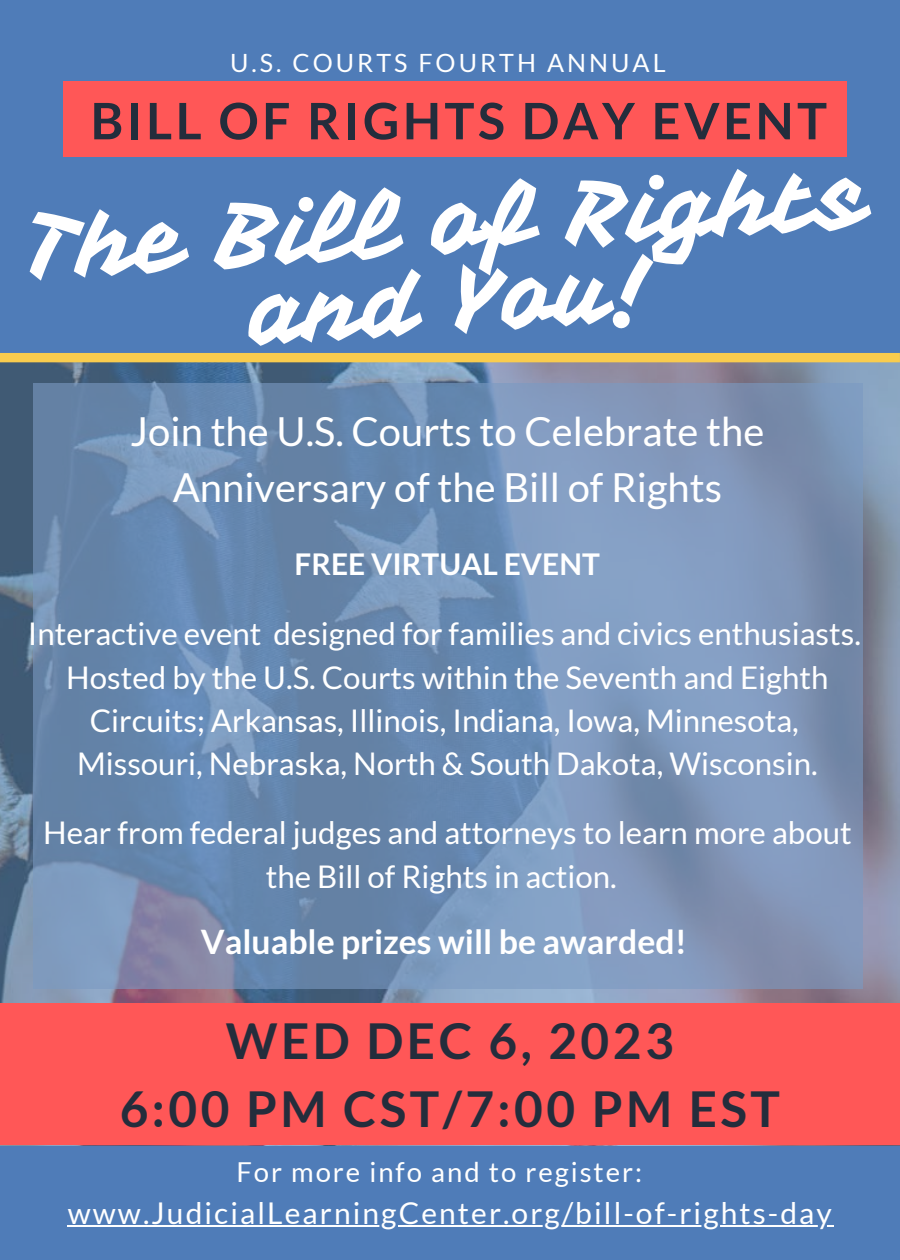
<style>
.page{position:relative;width:900px;height:1260px;background:#4f7cb8}
.page>*{position:absolute;margin:0;border:0;box-sizing:border-box;transform-origin:0 0}
.t1{font:91px/79.2px "Vampiro One";color:#fff;text-align:center}
.t2{font:700 50.25px "Lato";letter-spacing:.07em;color:#242d3c}
.t3{font:700 49.5px "Lato";letter-spacing:.07em;color:#242d3c}
.t4{font:40px/55.5px "Lato";color:#fff;text-align:center}
.t5{font:700 33.75px "Lato";color:#fff}
.t6{font:31.25px/43.2px "Lato";color:#fff;text-align:center}
.t7{font:30px "Lato";letter-spacing:.07em;color:#fff}
.t8{font:700 30px "Lato";color:#fff}
.t9{font:27.5px "Lato";letter-spacing:.07em;color:#fff}
.t10{font:25.25px "Lato";letter-spacing:.12em;color:#fff}
</style>
<div class="page">
<div style="left:64px;top:81px;width:783px;height:75px;background:#ff5757"></div>
<img style="left:0;top:362px;width:900px;height:783px">
<div style="left:0;top:1004px;width:900px;height:140px;background:#ff5757"></div>
<div style="left:0;top:353px;width:900px;height:9px;background:#f9cc4e"></div>
<svg style="left:33px;top:383px;width:829px;height:606px;background:#738fb4"></svg>
<hr style="left:68px;top:1225px;width:766px;height:2px;background:#fff">
<p class="t10" style="left:230px;top:47px;width:437px">U.S. COURTS FOURTH ANNUAL</p>
<p class="t2" style="left:91px;top:90px;width:738px">BILL OF RIGHTS DAY EVENT</p>
<p class="t1" style="left:24px;top:212px;width:844px;rotate:-4deg">The Bill of Rights and You!</p>
<p class="t4" style="left:131px;top:403px;width:635px">Join the U.S. Courts to Celebrate the<br>Anniversary of the Bill of Rights</p>
<p class="t8" style="left:295px;top:545px;width:307px">FREE VIRTUAL EVENT</p>
<p class="t6" style="left:28px;top:612px;width:835px">Interactive event designed for families and civics enthusiasts.</p>
<p class="t6" style="left:66px;top:655px;width:764px">Hosted by the U.S. Courts within the Seventh and Eighth<br>Circuits; Arkansas, Illinois, Indiana, Iowa, Minnesota,</p>
<p class="t6" style="left:77px;top:742px;width:742px">Missouri, Nebraska, North &amp; South Dakota, Wisconsin.</p>
<p class="t6" style="left:43px;top:811px;width:810px">Hear from federal judges and attorneys to learn more about the Bill of Rights in action.</p>
<p class="t5" style="left:201px;top:921px;width:488px">Valuable prizes will be awarded!</p>
<p class="t3" style="left:226px;top:1010px;width:449px">WED DEC 6, 2023</p>
<p class="t3" style="left:120px;top:1079px;width:662px">6:00 PM CST/7:00 PM EST</p>
<p class="t9" style="left:236px;top:1155px;width:407px">For more info and to register:</p>
<p class="t7" style="left:68px;top:1194px;width:766px">www.JudicialLearningCenter.org/bill-of-rights-day</p>
</div>
